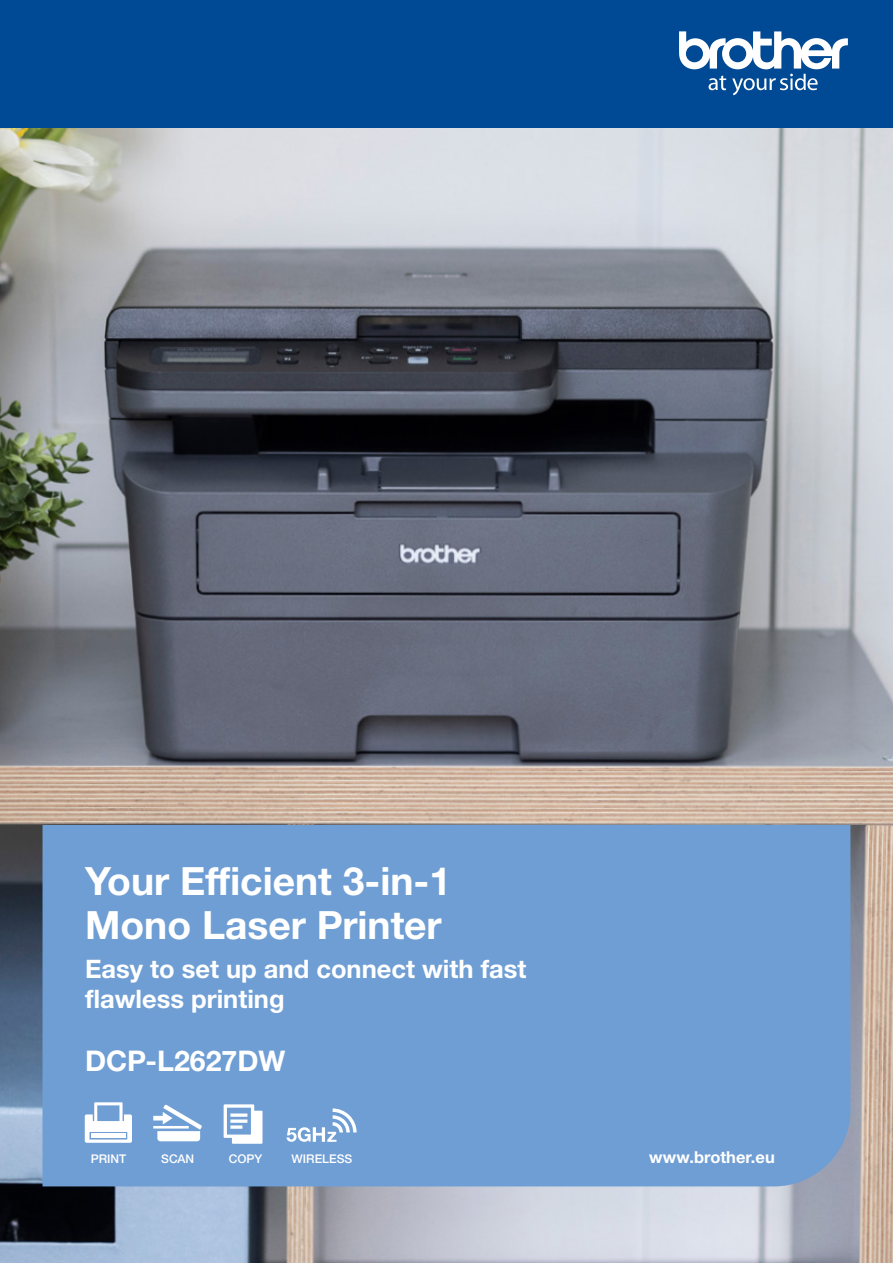
<style>
.page{position:relative;width:893px;height:1263px;background:#fff}
.page>*{position:absolute;margin:0;border:0;box-sizing:border-box;transform-origin:0 0}
.t1{font:700 39px/43.5px "Helvetica Neue LTW1 G";color:#fff}
.t2{font:700 28.5px "Helvetica Neue LTW1 G";color:#fff}
.t3{font:700 25.5px/30px "Helvetica Neue LTW1 G";color:#fff}
.t4{font:700 16.5px "Helvetica Neue LTW1 G";color:#fff}
.t5{font:500 12px "Helvetica Neue LTW1 G";color:#fff}
</style>
<div class="page">
<img style="left:0;top:128px;width:893px;height:1135px">
<div style="left:0;top:0;width:893px;height:128px;background:#004994"></div>
<svg style="left:679px;top:31px;width:169px;height:64px"></svg>
<div style="left:43px;top:825px;width:807px;height:361px;background:#6f9ed4"></div>
<svg style="left:85px;top:1102px;width:47px;height:41px"></svg>
<div style="left:91px;top:1133px;width:35px;height:5px;background:#fff"></div>
<svg style="left:153px;top:1104px;width:49px;height:37px"></svg>
<svg style="left:224px;top:1104px;width:38px;height:40px"></svg>
<svg style="left:287px;top:1108px;width:70px;height:34px"></svg>
<h1 class="t1" style="left:85px;top:859px;width:368px">Your Efficient 3-in-1<br>Mono Laser Printer</h1>
<p class="t3" style="left:85px;top:954px;width:443px">Easy to set up and connect with fast flawless printing</p>
<p class="t2" style="left:85px;top:1043px;width:202px">DCP-L2627DW</p>
<p class="t5" style="left:91px;top:1151px;width:37px">PRINT</p>
<p class="t5" style="left:161px;top:1151px;width:34px">SCAN</p>
<p class="t5" style="left:229px;top:1151px;width:35px">COPY</p>
<p class="t5" style="left:292px;top:1151px;width:62px">WIRELESS</p>
<p class="t4" style="left:649px;top:1147px;width:127px">www.brother.eu</p>
</div>
